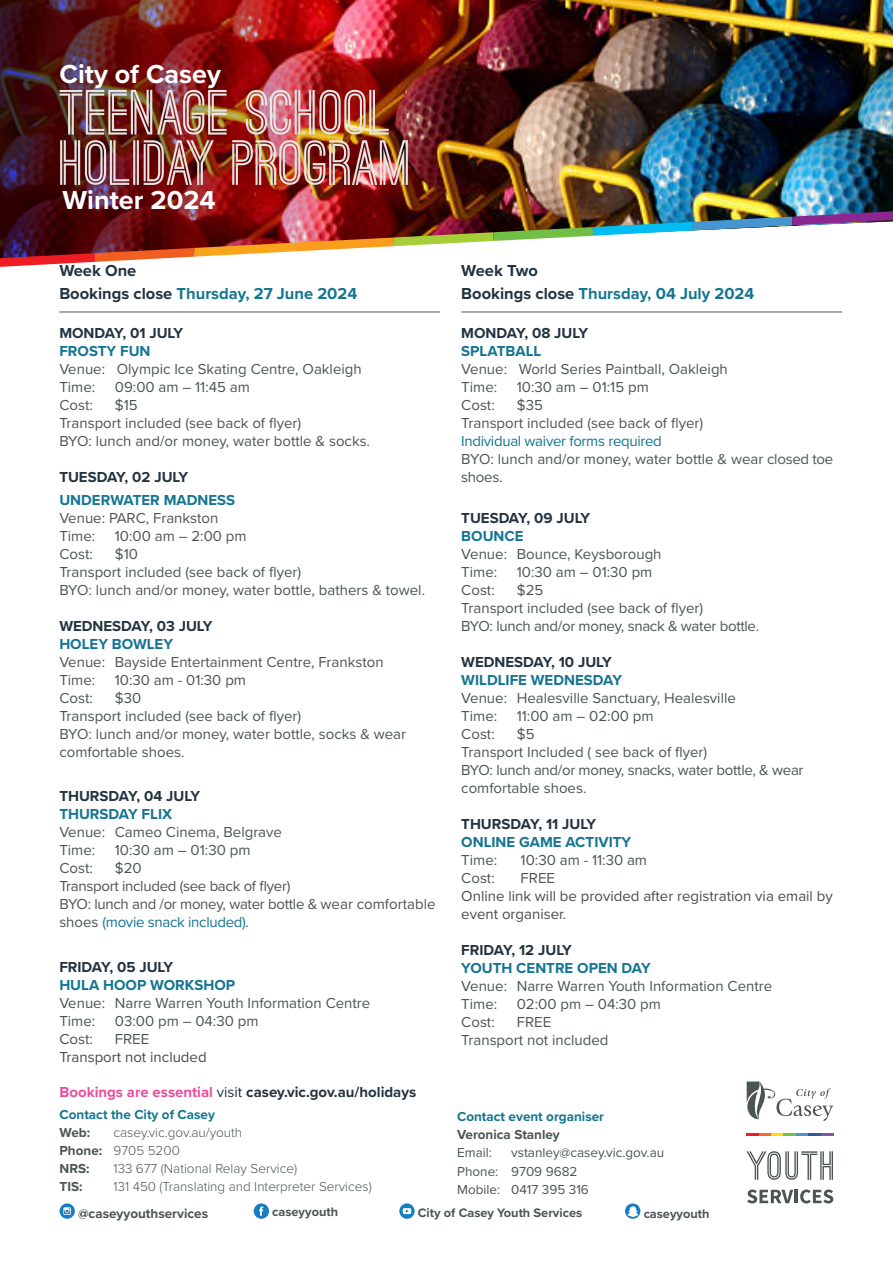
<style>
.page{position:relative;width:893px;height:1263px;background:#fff}
.page>*{position:absolute;margin:0;border:0;box-sizing:border-box;transform-origin:0 0}
.t1{font:700 27px "Proxima Nova";color:#fff}
.Subheading{font:700 16.5px "Proxima Nova";color:#147591}
.Body_Copy{font:700 16.5px "Proxima Nova";color:#233340}
.Body_Copy-2{font:15px/18px "Proxima Nova";color:#4d5454}
.Body_Copy-3{font:15px/18px "Proxima Nova";letter-spacing:-.02em;color:#4d5454}
.Body_Copy-4{font:15px/18px "Proxima Nova";color:#4b4c4d}
.Body_Copy-5{font:700 15px "Proxima Nova";color:#233340}
.Body_Copy-6{font:700 15px/18px "Proxima Nova";color:#147591}
.Body_Copy-7{font:15px/18px "Proxima Nova";color:#4a4a4a;text-align:center}
.t2{font:300 13.5px/18px "Proxima Nova";color:#4d5454}
.t3{font:13.5px/18px "Proxima Nova";color:#4d5454}
.t4{font:700 13.5px "Proxima Nova";color:#147591}
.t5{font:700 13.5px "Proxima Nova";color:#4d5454}
.t6{font:700 12.75px "Proxima Nova";color:#4d5454}
.s1{color:#233340}
.s2{font-weight:700;color:#233340}
.s3{font-weight:700;color:#147591}
.s4{color:#147591}
.s5{color:#4d5454}
.s6{color:#ed4c9c}
.s7{font-weight:400}
.s8{font-weight:400;color:#4d5454}
.s9{font-weight:700}
</style>
<div class="page">
<img style="left:436px;top:0;width:457px;height:211px">
<img style="left:0;top:0;width:436px;height:211px">
<img style="left:60px;top:90px;width:348px;height:95px">
<img style="left:0;top:211px;width:893px;height:56px">
<hr style="left:59px;top:312px;width:381px;height:1px;background:#4d5454">
<hr style="left:461px;top:312px;width:381px;height:1px;background:#4d5454">
<div style="left:254px;top:1203px;width:15px;height:16px;background:#177dc2;border-radius:50%"></div>
<svg style="left:259px;top:1206px;width:4px;height:10px"></svg>
<svg style="left:60px;top:1203px;width:15px;height:16px"></svg>
<svg style="left:63px;top:1207px;width:8px;height:8px"></svg>
<svg style="left:399px;top:1203px;width:16px;height:16px"></svg>
<svg style="left:403px;top:1208px;width:8px;height:6px"></svg>
<svg style="left:625px;top:1203px;width:15px;height:16px"></svg>
<svg style="left:628px;top:1205px;width:10px;height:12px"></svg>
<svg style="left:747px;top:1081px;width:86px;height:40px"></svg>
<svg style="left:747px;top:1189px;width:86px;height:14px"></svg>
<svg style="left:747px;top:1151px;width:86px;height:29px"></svg>
<svg style="left:747px;top:1133px;width:86px;height:2px"></svg>
<h1 class="t1" style="left:60px;top:53px;width:163px">City of Casey</h1>
<h1 class="t1" style="left:63px;top:180px;width:155px">Winter 2024</h1>
<p class="Body_Copy" style="left:59px;top:258px;width:79px">Week One</p>
<p class="Subheading" style="left:59px;top:281px;width:299px"><span class="s1">Bookings close</span> Thursday, 27 June 2024</p>
<p class="Body_Copy-2" style="left:59px;top:324px;width:304px"><span class="s2">MONDAY, 01 JULY<br></span><span class="s3">FROSTY FUN<br></span>Venue: Olympic Ice Skating Centre, Oakleigh<br>Time:</p>
<p class="Body_Copy-2" style="left:115px;top:378px;width:137px">09:00 am – 11:45 am</p>
<p class="Body_Copy-2" style="left:59px;top:396px;width:312px;text-indent:55px">$15<br>Transport included (see back of flyer)<br>BYO: lunch and/or money, water bottle &amp; socks.</p>
<p class="Body_Copy-5" style="left:59px;top:466px;width:130px">TUESDAY, 02 JULY</p>
<p class="Body_Copy-2" style="left:59px;top:490px;width:177px"><span class="s3">UNDERWATER MADNESS<br></span>Venue: PARC, Frankston<br>Time:</p>
<p class="Body_Copy-2" style="left:59px;top:396px;width:35px">Cost:</p>
<p class="Body_Copy-2" style="left:115px;top:526px;width:133px">10:00 am – 2:00 pm</p>
<p class="Body_Copy-2" style="left:59px;top:544px;width:367px;text-indent:55px">$10<br>Transport included (see back of flyer)<br>BYO: lunch and/or money, water bottle, bathers &amp; towel.</p>
<p class="Body_Copy-2" style="left:59px;top:616px;width:326px"><span class="s2">WEDNESDAY, 03 JULY<br></span><span class="s3">HOLEY BOWLEY<br></span>Venue: Bayside Entertainment Centre, Frankston<br>Time:</p>
<p class="Body_Copy-2" style="left:59px;top:544px;width:35px">Cost:</p>
<p class="Body_Copy-2" style="left:115px;top:670px;width:133px">10:30 am - 01:30 pm</p>
<p class="Body_Copy-2" style="left:59px;top:688px;width:348px;text-indent:55px">$30<br>Transport included (see back of flyer)<br>BYO: lunch and/or money, water bottle, socks &amp; wear comfortable shoes.</p>
<p class="Body_Copy-2" style="left:59px;top:786px;width:224px"><span class="s2">THURSDAY, 04 JULY<br></span><span class="s3">THURSDAY FLIX<br></span>Venue: Cameo Cinema, Belgrave<br>Time:</p>
<p class="Body_Copy-2" style="left:59px;top:688px;width:35px">Cost:</p>
<p class="Body_Copy-2" style="left:115px;top:840px;width:137px">10:30 am – 01:30 pm</p>
<p class="Body_Copy-3" style="left:59px;top:858px;width:378px;text-indent:55px">$20<br>Transport included (see back of flyer)<br>BYO: lunch and /or money, water bottle &amp; wear comfortable shoes <span class="s4">(movie snack included).</span></p>
<p class="Body_Copy-2" style="left:59px;top:957px;width:312px"><span class="s2">FRIDAY, 05 JULY<br></span><span class="s3">HULA HOOP WORKSHOP<br></span>Venue: Narre Warren Youth Information Centre<br>Time:</p>
<p class="Body_Copy-2" style="left:59px;top:858px;width:35px">Cost:</p>
<p class="Body_Copy-2" style="left:115px;top:1011px;width:145px">03:00 pm – 04:30 pm</p>
<p class="Body_Copy-2" style="left:59px;top:1029px;width:35px">Cost:</p>
<p class="Body_Copy-7" style="left:59px;top:1029px;width:149px"><span class="s5">FREE<br></span>Transport not included</p>
<p class="Body_Copy-5" style="left:60px;top:1081px;width:358px"><span class="s6">Bookings are essential</span> <span class="s7">visit</span> casey.vic.gov.au/holidays</p>
<p class="Body_Copy" style="left:461px;top:258px;width:78px">Week Two</p>
<p class="Subheading" style="left:461px;top:281px;width:295px"><span class="s1">Bookings close</span> Thursday, 04 July 2024</p>
<p class="Body_Copy-2" style="left:461px;top:324px;width:268px"><span class="s2">MONDAY, 08 JULY<br></span><span class="s3">SPLATBALL<br></span>Venue: World Series Paintball, Oakleigh<br>Time:</p>
<p class="Body_Copy-2" style="left:517px;top:378px;width:134px">10:30 am – 01:15 pm</p>
<p class="Body_Copy-2" style="left:461px;top:396px;width:373px;text-indent:56px">$35<br>Transport included (see back of flyer)<br><span class="s4">Individual waiver forms required<br></span>BYO: lunch and/or money, water bottle &amp; wear closed toe shoes.</p>
<p class="Body_Copy-2" style="left:461px;top:508px;width:202px"><span class="s2">TUESDAY, 09 JULY<br></span><span class="s3">BOUNCE<br></span>Venue: Bounce, Keysborough<br>Time:</p>
<p class="Body_Copy-2" style="left:461px;top:396px;width:35px">Cost:</p>
<p class="Body_Copy-2" style="left:517px;top:562px;width:137px">10:30 am – 01:30 pm</p>
<p class="Body_Copy-3" style="left:461px;top:580px;width:299px;text-indent:56px">$25<br>Transport included (see back of flyer)<br>BYO: lunch and/or money, snack &amp; water bottle.</p>
<p class="Body_Copy-2" style="left:461px;top:652px;width:276px"><span class="s2">WEDNESDAY, 10 JULY<br></span><span class="s3">WILDLIFE WEDNESDAY<br></span>Venue: Healesville Sanctuary, Healesville<br>Time:</p>
<p class="Body_Copy-2" style="left:461px;top:580px;width:35px">Cost:</p>
<p class="Body_Copy-2" style="left:517px;top:706px;width:138px">11:00 am – 02:00 pm</p>
<p class="Body_Copy-2" style="left:461px;top:724px;width:344px;text-indent:56px">$5<br>Transport Included ( see back of flyer)<br>BYO: lunch and/or money, snacks, water bottle, &amp; wear comfortable shoes.</p>
<p class="Body_Copy-6" style="left:461px;top:814px;width:171px"><span class="s1">THURSDAY, 11 JULY<br></span>ONLINE GAME ACTIVITY<br><span class="s8">Time:</span></p>
<p class="Body_Copy-2" style="left:461px;top:724px;width:35px">Cost:</p>
<p class="Body_Copy-2" style="left:521px;top:850px;width:128px">10:30 am - 11:30 am</p>
<p class="Body_Copy-2" style="left:461px;top:868px;width:35px">Cost:</p>
<p class="Body_Copy-4" style="left:461px;top:868px;width:373px;text-indent:59px"><span class="s5">FREE<br></span>Online link will be provided after registration via email by event organiser.</p>
<p class="Body_Copy-2" style="left:461px;top:940px;width:312px"><span class="s2">FRIDAY, 12 JULY<br></span><span class="s3">YOUTH CENTRE OPEN DAY<br></span>Venue: Narre Warren Youth Information Centre<br>Time:</p>
<p class="Body_Copy-2" style="left:517px;top:994px;width:146px">02:00 pm – 04:30 pm</p>
<p class="Body_Copy-2" style="left:461px;top:1012px;width:35px">Cost:</p>
<p class="Body_Copy-2" style="left:461px;top:1012px;width:149px;text-align:center">FREE<br>Transport not included</p>
<p class="t4" style="left:60px;top:1104px;width:157px">Contact the City of Casey</p>
<p class="t5" style="left:60px;top:1122px;width:32px">Web:</p>
<p class="t4" style="left:457px;top:1107px;width:149px">Contact event organiser</p>
<p class="t5" style="left:457px;top:1125px;width:104px">Veronica Stanley</p>
<p class="t3" style="left:457px;top:1143px;width:36px">Email:</p>
<p class="t2" style="left:60px;top:1123px;width:184px;text-indent:54px">casey.vic.gov.au/youth<br><span class="s9">Phone:</span> 9705 5200<br><span class="s9">NRS:</span></p>
<p class="t3" style="left:457px;top:1143px;width:209px;text-indent:54px">vstanley@casey.vic.gov.au<br>Phone: 9709 9682<br>Mobile: 0417 395 316</p>
<p class="t2" style="left:114px;top:1159px;width:185px">133 677 (National Relay Service)</p>
<p class="t5" style="left:60px;top:1176px;width:25px">TIS:</p>
<p class="t2" style="left:114px;top:1177px;width:260px">131 450 (Translating and Interpreter Services)</p>
<p class="t5" style="left:78px;top:1203px;width:132px">@caseyyouthservices</p>
<p class="t6" style="left:272px;top:1202px;width:67px">caseyyouth</p>
<p class="t6" style="left:418px;top:1203px;width:166px">City of Casey Youth Services</p>
<p class="t6" style="left:644px;top:1204px;width:67px">caseyyouth</p>
</div>
